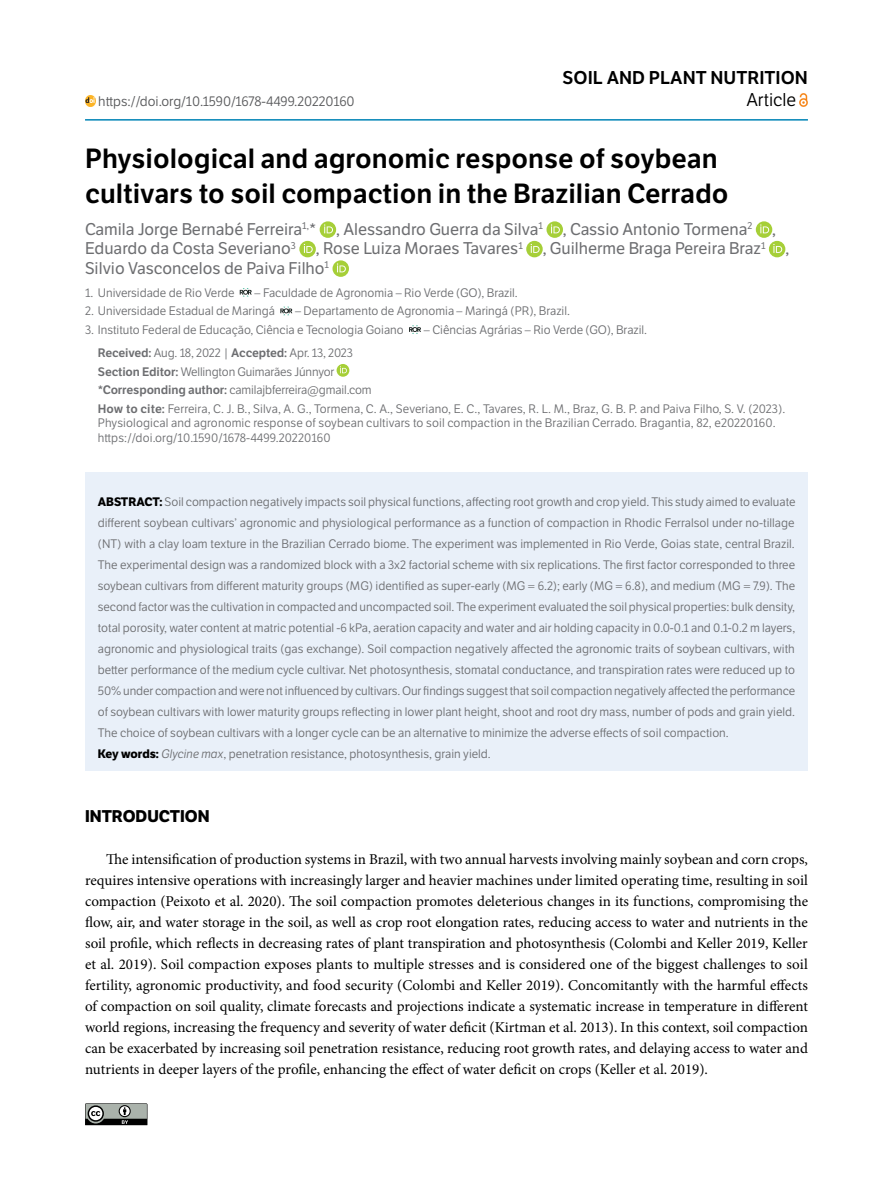
<style>
.page{position:relative;width:893px;height:1191px;background:#fff}
.page>*{position:absolute;margin:0;border:0;box-sizing:border-box;transform-origin:0 0}
.t1{font:600 27px/34.5px "LFT Etica";color:#000}
.t2{font:600 18px "LFT Etica";color:#000}
.t3{font:18px "LFT Etica";color:#000}
.t4{font:16.5px/19.5px "LFT Etica";color:#6d6e71}
.t5{font:700 16.5px "LFT Etica";color:#000}
.t6{font:15px/21px "Minion Pro";color:#000;text-align:justify}
.t7{font:13.5px "LFT Etica";letter-spacing:-.01em;color:#58595b}
.t8{font:12px/21px "LFT Etica";color:#6d6e71}
.s1{font-weight:600}
.s2{font-weight:700;color:#000}
.s3{font-style:italic}
</style>
<div class="page">
<div style="left:85px;top:472px;width:723px;height:298px;background:#e9f0f9"></div>
<svg style="left:320px;top:221px;width:16px;height:17px"></svg>
<svg style="left:324px;top:224px;width:9px;height:9px"></svg>
<svg style="left:546px;top:221px;width:17px;height:17px"></svg>
<svg style="left:551px;top:224px;width:9px;height:9px"></svg>
<svg style="left:756px;top:221px;width:16px;height:17px"></svg>
<svg style="left:760px;top:224px;width:9px;height:9px"></svg>
<div style="left:299px;top:241px;width:17px;height:16px;background:#a6cf38;border-radius:50%"></div>
<svg style="left:304px;top:244px;width:9px;height:9px"></svg>
<svg style="left:526px;top:241px;width:17px;height:16px"></svg>
<svg style="left:531px;top:244px;width:9px;height:9px"></svg>
<div style="left:769px;top:241px;width:16px;height:16px;background:#a6cf38;border-radius:50%"></div>
<svg style="left:773px;top:244px;width:9px;height:9px"></svg>
<svg style="left:332px;top:260px;width:17px;height:17px"></svg>
<svg style="left:337px;top:263px;width:9px;height:9px"></svg>
<svg style="left:240px;top:288px;width:12px;height:8px"></svg>
<svg style="left:280px;top:307px;width:12px;height:8px"></svg>
<svg style="left:409px;top:325px;width:12px;height:9px"></svg>
<svg style="left:337px;top:364px;width:12px;height:13px"></svg>
<svg style="left:340px;top:366px;width:7px;height:7px"></svg>
<svg style="left:85px;top:1103px;width:63px;height:23px"></svg>
<svg style="left:85px;top:96px;width:11px;height:10px"></svg>
<hr style="left:85px;top:119px;width:723px;height:2px;background:#0084b6">
<svg style="left:800px;top:94px;width:8px;height:12px"></svg>
<p class="t7" style="left:98px;top:94px;width:258px">https://doi.org/10.1590/1678-4499.20220160</p>
<h2 class="t2" style="left:563px;top:67px;width:247px">SOIL AND PLANT NUTRITION</h2>
<h2 class="t3" style="left:746px;top:90px;width:51px">Article</h2>
<h1 class="t1" style="left:85px;top:142px;width:645px">Physiological and agronomic response of soybean cultivars to soil compaction in the Brazilian Cerrado</h1>
<h3 class="t4" style="left:85px;top:220px;width:706px">Camila Jorge Bernabé Ferreira<sup>1,</sup>* , Alessandro Guerra da Silva<sup>1</sup> , Cassio Antonio Tormena<sup>2</sup> ,<br>Eduardo da Costa Severiano<sup>3</sup> , Rose Luiza Moraes Tavares<sup>1</sup> , Guilherme Braga Pereira Braz<sup>1</sup> ,<br>Silvio Vasconcelos de Paiva Filho<sup>1</sup></h3>
<p class="t8" style="left:85px;top:282px;width:151px">1. Universidade de Rio Verde</p>
<p class="t8" style="left:255px;top:282px;width:265px">– Faculdade de Agronomia – Rio Verde (GO), Brazil.</p>
<p class="t8" style="left:85px;top:301px;width:191px">2. Universidade Estadual de Maringá</p>
<p class="t8" style="left:295px;top:301px;width:276px">– Departamento de Agronomia – Maringá (PR), Brazil.</p>
<p class="t8" style="left:85px;top:320px;width:320px">3. Instituto Federal de Educação, Ciência e Tecnologia Goiano</p>
<p class="t8" style="left:424px;top:320px;width:225px">– Ciências Agrárias – Rio Verde (GO), Brazil.</p>
<p class="t8" style="left:98px;top:344px;width:689px;line-height:18.6px"><span class="s1">Received:</span> Aug. 18, 2022 | <span class="s1">Accepted:</span> Apr. 13, 2023<br><span class="s1">Section Editor:</span> Wellington Guimarães Júnnyor<br><span class="s1">*Corresponding author:</span> camilajbferreira@gmail.com<br><span class="s1">How to cite:</span> Ferreira, C. J. B., Silva, A. G., Tormena, C. A., Severiano, E. C., Tavares, R. L. M., Braz, G. B. P. and Paiva Filho, S. V. (2023).</p>
<p class="t8" style="left:98px;top:416px;width:679px;line-height:14.4px">Physiological and agronomic response of soybean cultivars to soil compaction in the Brazilian Cerrado. Bragantia, 82, e20220160. https://doi.org/10.1590/1678-4499.20220160</p>
<p class="t8" style="left:98px;top:491px;width:699px"><span class="s2">ABSTRACT:</span> Soil compaction negatively impacts soil physical functions, affecting root growth and crop yield. This study aimed to evaluate different soybean cultivars’ agronomic and physiological performance as a function of compaction in Rhodic Ferralsol under no-tillage (NT) with a clay loam texture in the Brazilian Cerrado biome. The experiment was implemented in Rio Verde, Goias state, central Brazil.<br>The experimental design was a randomized block with a 3x2 factorial scheme with six replications. The first factor corresponded to three soybean cultivars from different maturity groups (MG) identified as super-early (MG = 6.2); early (MG = 6.8), and medium (MG = 7.9). The second factor was the cultivation in compacted and uncompacted soil. The experiment evaluated the soil physical properties: bulk density, total porosity, water content at matric potential -6 kPa, aeration capacity and water and air holding capacity in 0.0-0.1 and 0.1-0.2 m layers, agronomic and physiological traits (gas exchange). Soil compaction negatively affected the agronomic traits of soybean cultivars, with better performance of the medium cycle cultivar. Net photosynthesis, stomatal conductance, and transpiration rates were reduced up to 50% under compaction and were not influenced by cultivars. Our findings suggest that soil compaction negatively affected the performance of soybean cultivars with lower maturity groups reflecting in lower plant height, shoot and root dry mass, number of pods and grain yield.<br>The choice of soybean cultivars with a longer cycle can be an alternative to minimize the adverse effects of soil compaction.<br><span class="s2">Key words:</span> <span class="s3">Glycine max</span>, penetration resistance, photosynthesis, grain yield.</p>
<h3 class="t5" style="left:85px;top:806px;width:126px">INTRODUCTION</h3>
<p class="t6" style="left:85px;top:849px;width:725px;text-indent:21px">The intensification of production systems in Brazil, with two annual harvests involving mainly soybean and corn crops, requires intensive operations with increasingly larger and heavier machines under limited operating time, resulting in soil compaction (Peixoto et al. 2020). The soil compaction promotes deleterious changes in its functions, compromising the flow, air, and water storage in the soil, as well as crop root elongation rates, reducing access to water and nutrients in the soil profile, which reflects in decreasing rates of plant transpiration and photosynthesis (Colombi and Keller 2019, Keller et al. 2019). Soil compaction exposes plants to multiple stresses and is considered one of the biggest challenges to soil fertility, agronomic productivity, and food security (Colombi and Keller 2019). Concomitantly with the harmful effects of compaction on soil quality, climate forecasts and projections indicate a systematic increase in temperature in different world regions, increasing the frequency and severity of water deficit (Kirtman et al. 2013). In this context, soil compaction can be exacerbated by increasing soil penetration resistance, reducing root growth rates, and delaying access to water and nutrients in deeper layers of the profile, enhancing the effect of water deficit on crops (Keller et al. 2019).</p>
</div>
